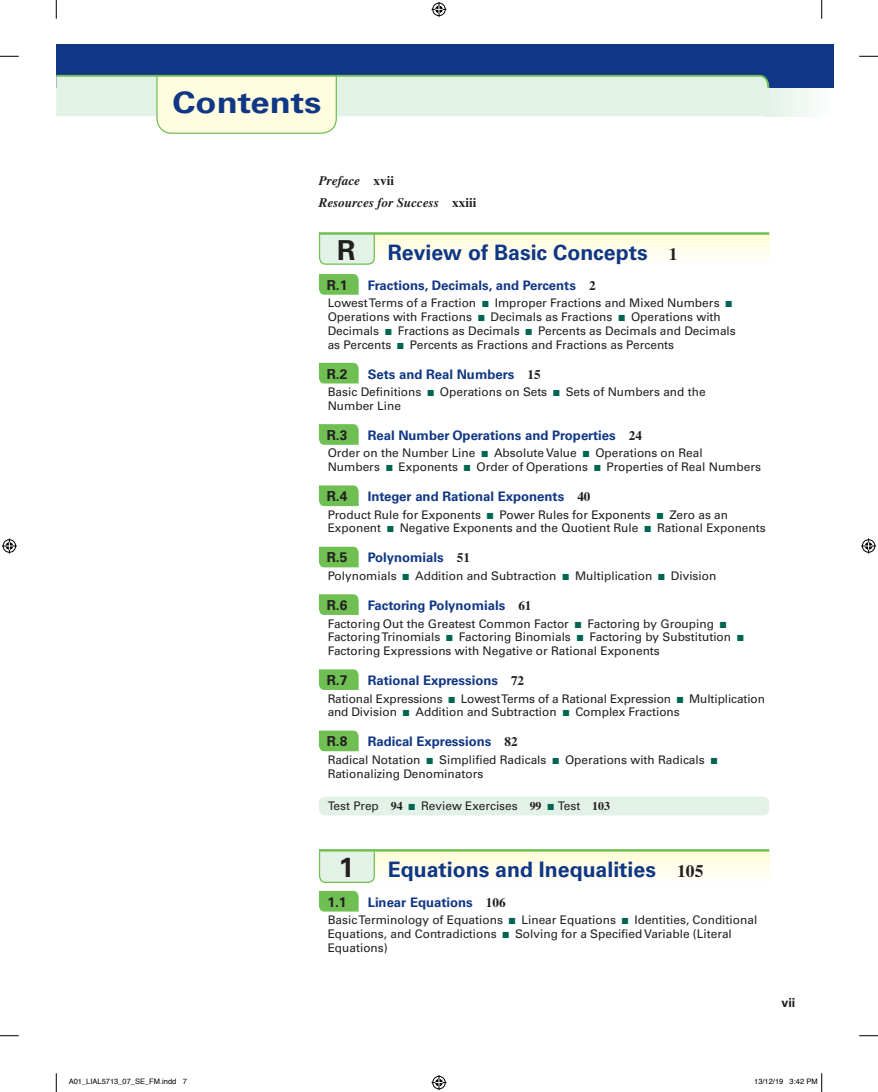
<style>
.page{position:relative;width:878px;height:1092px;background:#fff}
.page>*{position:absolute;margin:0;border:0;box-sizing:border-box;transform-origin:0 0}
.t1{font:700 30px "Univers LT Pro 65";color:#103785;scale:1.15 1}
.t2{font:700 21.25px "Univers LT Pro 65";color:#103785}
.t3{font:700 13.75px "Univers LT Pro 65";color:#231f20}
.t4{font:700 13.12px "Univers LT Pro 65";color:#103785}
.t5{font:italic 700 13.12px/21.9px "Times LT Pro";color:#231f20}
.t6{font:700 12.5px "Univers LT Pro 65";color:#231f20}
.t7{font:11.88px/13.8px "Univers LT Pro 55 Roman";color:#231f20}
.t8{font:7.5px "Helvetica";color:#000}
.s1{font-style:normal}
.s2{font-size:27.5px;color:#231f20}
.s3{font-family:"Times LT Pro";font-size:17.5px;color:#231f20}
.s4{font-family:"Times LT Pro";color:#231f20}
.s5{color:#006654}
.s6{font-family:"Times LT Pro";font-weight:700}
</style>
<div class="page">
<svg style="left:319px;top:891px;width:39px;height:20px"></svg>
<svg style="left:319px;top:730px;width:39px;height:21px"></svg>
<svg style="left:319px;top:669px;width:39px;height:21px"></svg>
<svg style="left:319px;top:594px;width:39px;height:21px"></svg>
<svg style="left:319px;top:546px;width:39px;height:21px"></svg>
<svg style="left:319px;top:485px;width:39px;height:21px"></svg>
<svg style="left:319px;top:424px;width:39px;height:21px"></svg>
<svg style="left:319px;top:363px;width:39px;height:20px"></svg>
<svg style="left:319px;top:274px;width:39px;height:21px"></svg>
<div style="left:319px;top:796px;width:450px;height:19px;background:#e3f2e7;border-radius:6px"></div>
<div style="left:767px;top:84px;width:66px;height:32px;background:#f0f8f3"></div>
<div style="left:56px;top:45px;width:777px;height:43px;background:#103785"></div>
<svg style="left:56px;top:74px;width:714px;height:60px"></svg>
<div style="left:368px;top:233px;width:401px;height:32px;background:linear-gradient(to bottom,#fffcd5,#fffefc)"></div>
<svg style="left:318px;top:233px;width:57px;height:32px;background:#daeedc"></svg>
<hr style="left:319px;top:232px;width:450px;height:3px;background:#6fbf53">
<svg style="left:375px;top:851px;width:394px;height:25px"></svg>
<svg style="left:318px;top:850px;width:57px;height:33px;background:#d8edd9"></svg>
<hr style="left:319px;top:849px;width:450px;height:2px;background:#6fbf53">
<svg style="left:0;top:55px;width:19px;height:2px"></svg>
<svg style="left:859px;top:55px;width:19px;height:2px"></svg>
<svg style="left:0;top:1035px;width:19px;height:1px"></svg>
<svg style="left:859px;top:1035px;width:19px;height:1px"></svg>
<svg style="left:55px;top:0;width:2px;height:19px"></svg>
<svg style="left:55px;top:1073px;width:2px;height:18px"></svg>
<svg style="left:821px;top:0;width:1px;height:19px"></svg>
<svg style="left:431px;top:2px;width:15px;height:15px"></svg>
<svg style="left:431px;top:1075px;width:15px;height:14px"></svg>
<svg style="left:2px;top:538px;width:15px;height:15px"></svg>
<svg style="left:861px;top:538px;width:15px;height:15px"></svg>
<svg style="left:821px;top:1073px;width:1px;height:18px"></svg>
<h1 class="t1" style="left:172px;top:85px;width:131px">Contents</h1>
<p class="t5" style="left:319px;top:170px;width:159px">Preface <span class="s1">xvii<br></span>Resources for Success <span class="s1">xxiii</span></p>
<h2 class="t2" style="left:337px;top:239px;width:342px"><span class="s2">R</span> Review of Basic Concepts <span class="s3">1</span></h2>
<p class="t3" style="left:327px;top:277px;width:22px">R.1</p>
<p class="t4" style="left:368px;top:277px;width:229px">Fractions, Decimals, and Percents <span class="s4">2</span></p>
<p class="t7" style="left:328px;top:296px;width:409px">Lowest Terms of a Fraction <span class="s5">■</span> Improper Fractions and Mixed Numbers <span class="s5">■ </span>Operations with Fractions <span class="s5">■</span> Decimals as Fractions <span class="s5">■</span> Operations with Decimals <span class="s5">■</span> Fractions as Decimals <span class="s5">■</span> Percents as Decimals and Decimals as Percents <span class="s5">■</span> Percents as Fractions and Fractions as Percents</p>
<p class="t3" style="left:327px;top:365px;width:22px">R.2</p>
<p class="t4" style="left:368px;top:366px;width:174px">Sets and Real Numbers <span class="s4">15</span></p>
<p class="t7" style="left:328px;top:385px;width:379px">Basic Definitions <span class="s5">■</span> Operations on Sets <span class="s5">■</span> Sets of Numbers and the<br>Number Line</p>
<p class="t3" style="left:327px;top:427px;width:22px">R.3</p>
<p class="t4" style="left:368px;top:427px;width:276px">Real Number Operations and Properties <span class="s4">24</span></p>
<p class="t7" style="left:328px;top:446px;width:435px">Order on the Number Line <span class="s5">■</span> Absolute Value <span class="s5">■</span> Operations on Real<br>Numbers <span class="s5">■</span> Exponents <span class="s5">■</span> Order of Operations <span class="s5">■</span> Properties of Real Numbers</p>
<p class="t3" style="left:327px;top:488px;width:22px">R.4</p>
<p class="t4" style="left:368px;top:488px;width:224px">Integer and Rational Exponents <span class="s4">40</span></p>
<p class="t7" style="left:328px;top:507px;width:439px">Product Rule for Exponents <span class="s5">■</span> Power Rules for Exponents <span class="s5">■</span> Zero as an<br>Exponent <span class="s5">■</span> Negative Exponents and the Quotient Rule <span class="s5">■</span> Rational Exponents</p>
<p class="t3" style="left:327px;top:549px;width:22px">R.5</p>
<p class="t4" style="left:368px;top:550px;width:104px">Polynomials <span class="s4">51</span></p>
<p class="t7" style="left:328px;top:569px;width:390px">Polynomials <span class="s5">■</span> Addition and Subtraction <span class="s5">■</span> Multiplication <span class="s5">■</span> Division</p>
<p class="t3" style="left:327px;top:597px;width:22px">R.6</p>
<p class="t4" style="left:368px;top:597px;width:165px">Factoring Polynomials <span class="s4">61</span></p>
<p class="t7" style="left:327px;top:616px;width:417px">Factoring Out the Greatest Common Factor <span class="s5">■</span> Factoring by Grouping <span class="s5">■<br></span>Factoring Trinomials <span class="s5">■</span> Factoring Binomials <span class="s5">■</span> Factoring by Substitution <span class="s5">■<br></span>Factoring Expressions with Negative or Rational Exponents</p>
<p class="t3" style="left:327px;top:672px;width:22px">R.7</p>
<p class="t4" style="left:368px;top:672px;width:158px">Rational Expressions <span class="s4">72</span></p>
<p class="t7" style="left:327px;top:691px;width:439px">Rational Expressions <span class="s5">■</span> Lowest Terms of a Rational Expression <span class="s5">■</span> Multiplication and Division <span class="s5">■</span> Addition and Subtraction <span class="s5">■</span> Complex Fractions</p>
<p class="t3" style="left:327px;top:733px;width:22px">R.8</p>
<p class="t4" style="left:368px;top:733px;width:151px">Radical Expressions <span class="s4">82</span></p>
<p class="t7" style="left:327px;top:752px;width:391px">Radical Notation <span class="s5">■</span> Simplified Radicals <span class="s5">■</span> Operations with Radicals <span class="s5">■<br></span>Rationalizing Denominators</p>
<p class="t7" style="left:327px;top:799px;width:284px">Test Prep <span class="s6">94</span> <span class="s5">■</span> Review Exercises <span class="s6">99</span> <span class="s5">■</span> Test <span class="s6">103</span></p>
<h2 class="t2" style="left:339px;top:856px;width:366px"><span class="s2">1</span> Equations and Inequalities <span class="s3">105</span></h2>
<p class="t3" style="left:327px;top:893px;width:21px">1.1</p>
<p class="t4" style="left:368px;top:894px;width:139px">Linear Equations <span class="s4">106</span></p>
<p class="t7" style="left:327px;top:912px;width:431px">Basic Terminology of Equations <span class="s5">■</span> Linear Equations <span class="s5">■</span> Identities, Conditional<br>Equations, and Contradictions <span class="s5">■</span> Solving for a Specified Variable (Literal<br>Equations)</p>
<p class="t6" style="left:781px;top:995px;width:15px">vii</p>
<p class="t8" style="left:69px;top:1075px;width:119px">A01_LIAL5713_07_SE_FM.indd 7</p>
<p class="t8" style="left:754px;top:1075px;width:65px">13/12/19 3:42 PM</p>
</div>
